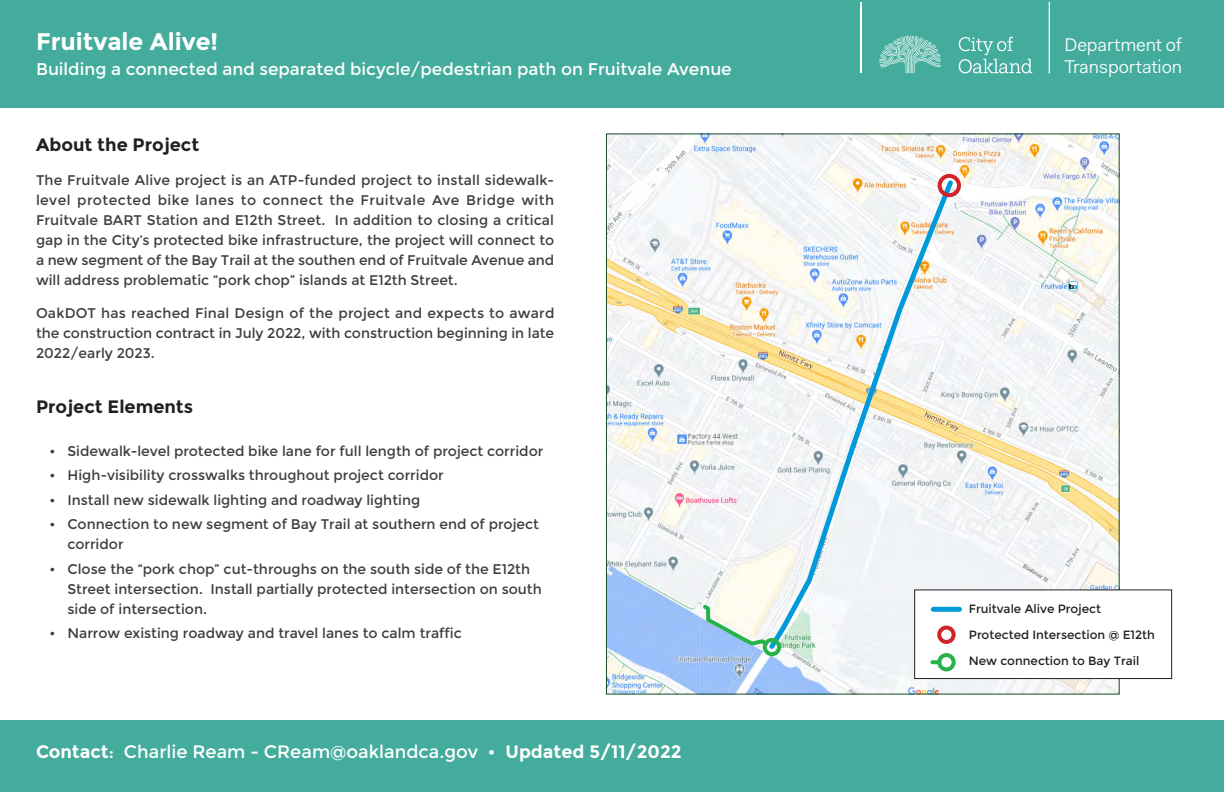
<style>
.page{position:relative;width:1224px;height:792px;background:#fff}
.page>*{position:absolute;margin:0;border:0;box-sizing:border-box;transform-origin:0 0}
.t1{font:700 24px "Montserrat";color:#fff}
.t2{font:18.5px/22.2px "Fakt Pro Blond";color:#fff}
.t3{font:18px "Montserrat";color:#fff}
.Header_1{font:700 18px "Montserrat";color:#231f20}
.t4{font:17px "Montserrat";color:#fff}
.Body_Text{font:14px/20px "Montserrat";color:#3e3e3f;text-align:justify}
.t5{font:12px "Montserrat";color:#231f20}
.s1{font-weight:700}
</style>
<div class="page">
<div style="left:0;top:0;width:1224px;height:108px;background:#43ac9c"></div>
<svg style="left:879px;top:35px;width:62px;height:38px"></svg>
<svg style="left:959px;top:37px;width:73px;height:36px"></svg>
<hr style="left:860px;top:38px;width:1px;height:35px;background:#fff">
<hr style="left:860px;top:2px;width:1px;height:36px;background:#fff">
<hr style="left:1049px;top:2px;width:1px;height:71px;background:#fff">
<div style="left:0;top:720px;width:1224px;height:72px;background:#43ac9c"></div>
<img style="left:608px;top:135px;width:510px;height:558px">
<div style="left:915px;top:590px;width:257px;height:89px;background:#fff"></div>
<div style="left:914px;top:589px;width:258px;height:90px;border:1px solid #231f20"></div>
<div style="left:933px;top:607px;width:27px;height:5px;background:#0099d9"></div>
<svg style="left:765px;top:176px;width:192px;height:477px"></svg>
<div style="left:763px;top:638px;width:18px;height:18px;border:4px solid #28b24b;border-radius:50%"></div>
<svg style="left:700px;top:601px;width:71px;height:48px"></svg>
<div style="left:938px;top:174px;width:23px;height:23px;border:4px solid #d1232a;border-radius:50%"></div>
<div style="left:937px;top:626px;width:19px;height:18px;border:4px solid #d1232a;border-radius:50%"></div>
<div style="left:937px;top:653px;width:19px;height:18px;border:4px solid #28b24b;border-radius:50%"></div>
<svg style="left:932px;top:660px;width:8px;height:4px"></svg>
<h1 class="t1" style="left:36px;top:27px;width:184px">Fruitvale Alive!</h1>
<p class="t4" style="left:36px;top:59px;width:697px">Building a connected and separated bicycle/pedestrian path on Fruitvale Avenue</p>
<p class="Header_1" style="left:36px;top:134px;width:165px">About the Project</p>
<p class="Body_Text" style="left:36px;top:170px;width:520px">The Fruitvale Alive project is an ATP-funded project to install sidewalk&shy;level protected bike lanes to connect the Fruitvale Ave Bridge with Fruitvale BART Station and E12th Street. In addition to closing a critical gap in the City’s protected bike infrastructure, the project will connect to a new segment of the Bay Trail at the southen end of Fruitvale Avenue and will address problematic “pork chop” islands at E12th Street.</p>
<p class="Body_Text" style="left:36px;top:304px;width:520px">OakDOT has reached Final Design of the project and expects to award the construction contract in July 2022, with construction beginning in late 2022/early 2023.</p>
<p class="Header_1" style="left:36px;top:396px;width:159px">Project Elements</p>
<p class="Body_Text" style="left:50px;top:441px;width:495px">• Sidewalk-level protected bike lane for full length of project corridor</p>
<p class="Body_Text" style="left:50px;top:466px;width:396px">• High-visibility crosswalks throughout project corridor</p>
<p class="Body_Text" style="left:50px;top:490px;width:372px">• Install new sidewalk lighting and roadway lighting</p>
<p class="Body_Text" style="left:68px;top:515px;width:473px;text-indent:-18px">• Connection to new segment of Bay Trail at southern end of project corridor</p>
<p class="Body_Text" style="left:68px;top:559px;width:476px;text-align:left;text-indent:-18px">• Close the “pork chop” cut-throughs on the south side of the E12th<br>Street intersection. Install partially protected intersection on south side of intersection.</p>
<p class="Body_Text" style="left:50px;top:624px;width:414px">• Narrow existing roadway and travel lanes to calm traffic</p>
<p class="t3" style="left:36px;top:742px;width:647px"><span class="s1">Contact</span>: Charlie Ream - CReam@oaklandca.gov • <span class="s1">Updated 5/11/2022</span></p>
<h2 class="t2" style="left:1065px;top:34px;width:119px">Department of<br>Transportation</h2>
<p class="t5" style="left:969px;top:602px;width:134px">Fruitvale Alive Project</p>
<p class="t5" style="left:969px;top:628px;width:188px">Protected Intersection @ E12th</p>
<p class="t5" style="left:969px;top:654px;width:172px">New connection to Bay Trail</p>
</div>
